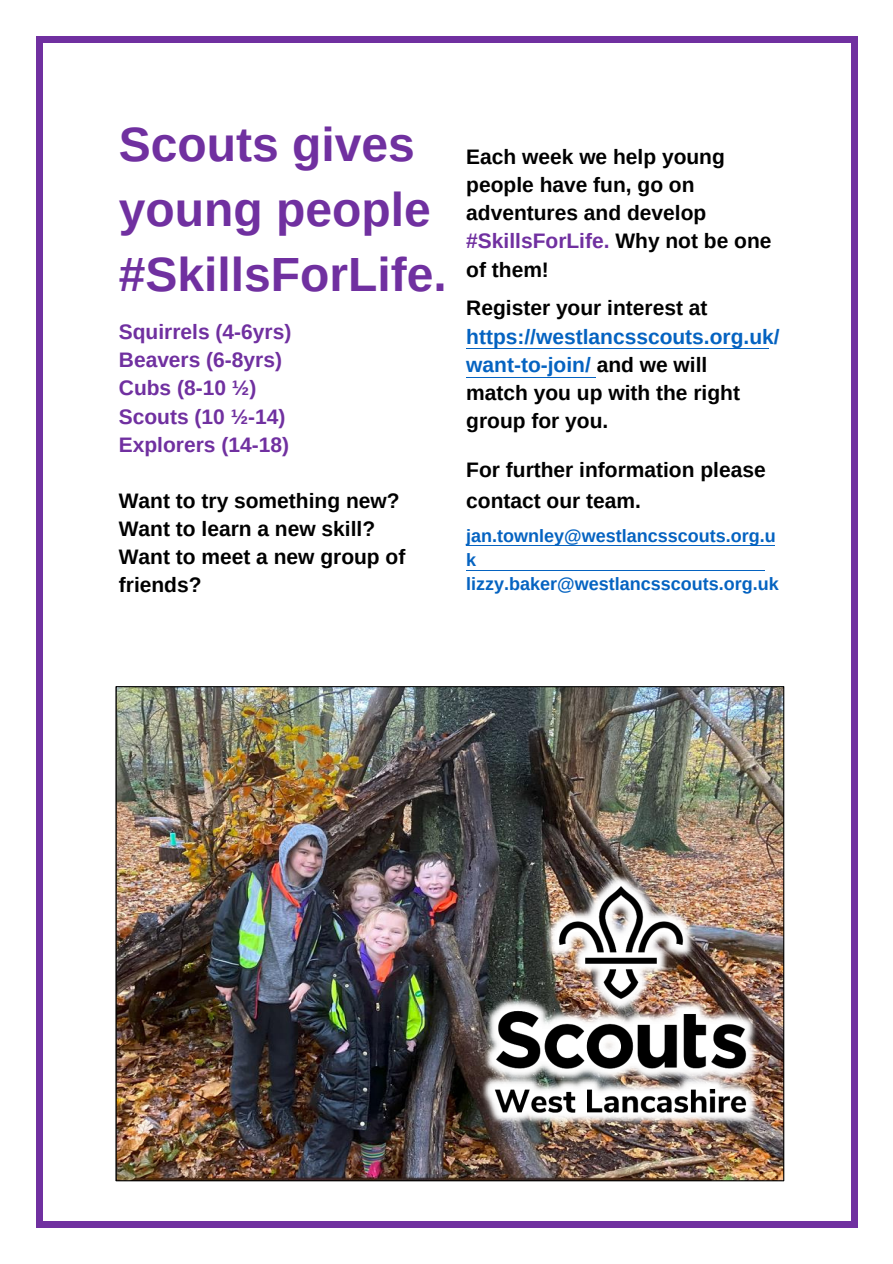
<style>
.page{position:relative;width:893px;height:1264px;background:#fff}
.page>*{position:absolute;margin:0;border:0;box-sizing:border-box;transform-origin:0 0}
.t1{font:700 48px/65.2px "Arimo";color:#7030a0}
.t2{font:700 21px/28.2px "Arimo";color:#000}
.t3{font:700 21px "Arimo";color:#7030a0}
.t4{font:700 21px "Arimo";color:#0563c1}
.t5{font:700 18px/23.7px "Arimo";color:#0563c1}
.s1{color:#7030a0}
.s2{color:#000}
</style>
<div class="page">
<img style="left:118px;top:688px;width:664px;height:491px">
<hr style="left:466px;top:545px;width:308px;height:1px;background:#0563c1">
<hr style="left:466px;top:348px;width:303px;height:1px;background:#0563c1">
<hr style="left:466px;top:570px;width:298px;height:1px;background:#0563c1">
<hr style="left:466px;top:377px;width:129px;height:1px;background:#0563c1">
<img style="left:440px;top:827px;width:345px;height:342px">
<img style="left:455px;top:842px;width:330px;height:313px">
<div style="left:36px;top:36px;width:7px;height:7px;background:#7030a0"></div>
<div style="left:43px;top:36px;width:807px;height:7px;background:#7030a0"></div>
<div style="left:850px;top:36px;width:7px;height:7px;background:#7030a0"></div>
<div style="left:36px;top:43px;width:7px;height:1177px;background:#7030a0"></div>
<div style="left:850px;top:43px;width:7px;height:1177px;background:#7030a0"></div>
<div style="left:36px;top:1220px;width:7px;height:7px;background:#7030a0"></div>
<div style="left:43px;top:1220px;width:807px;height:7px;background:#7030a0"></div>
<div style="left:850px;top:1220px;width:7px;height:7px;background:#7030a0"></div>
<p class="t1" style="left:119px;top:111px;width:329px">Scouts gives young people #SkillsForLife.</p>
<p class="t3" style="left:119px;top:320px;width:174px">Squirrels (4-6yrs)</p>
<p class="t3" style="left:119px;top:348px;width:165px">Beavers (6-8yrs)</p>
<p class="t3" style="left:119px;top:376px;width:139px">Cubs (8-10 ½)</p>
<p class="t3" style="left:119px;top:404px;width:168px">Scouts (10 ½-14)</p>
<p class="t3" style="left:119px;top:432px;width:172px">Explorers (14-18)</p>
<p class="t2" style="left:119px;top:486px;width:288px">Want to try something new?<br>Want to learn a new skill?<br>Want to meet a new group of friends?</p>
<p class="t2" style="left:466px;top:143px;width:307px">Each week we help young people have fun, go on adventures and develop <span class="s1">#SkillsForLife.</span> Why not be one of them!</p>
<p class="t2" style="left:466px;top:293px;width:243px">Register your interest at</p>
<p class="t4" style="left:466px;top:325px;width:315px">https://westlancsscouts.org.uk/</p>
<p class="t4" style="left:466px;top:353px;width:242px">want-to-join/ <span class="s2">and we will</span></p>
<p class="t2" style="left:466px;top:379px;width:275px">match you up with the right</p>
<p class="t2" style="left:466px;top:407px;width:143px">group for you.</p>
<p class="t2" style="left:466px;top:455px;width:301px">For further information please</p>
<p class="t2" style="left:466px;top:487px;width:176px">contact our team.</p>
<p class="t5" style="left:466px;top:524px;width:314px">jan.townley@westlancsscouts.org.u k lizzy.baker@westlancsscouts.org.uk</p>
</div>
